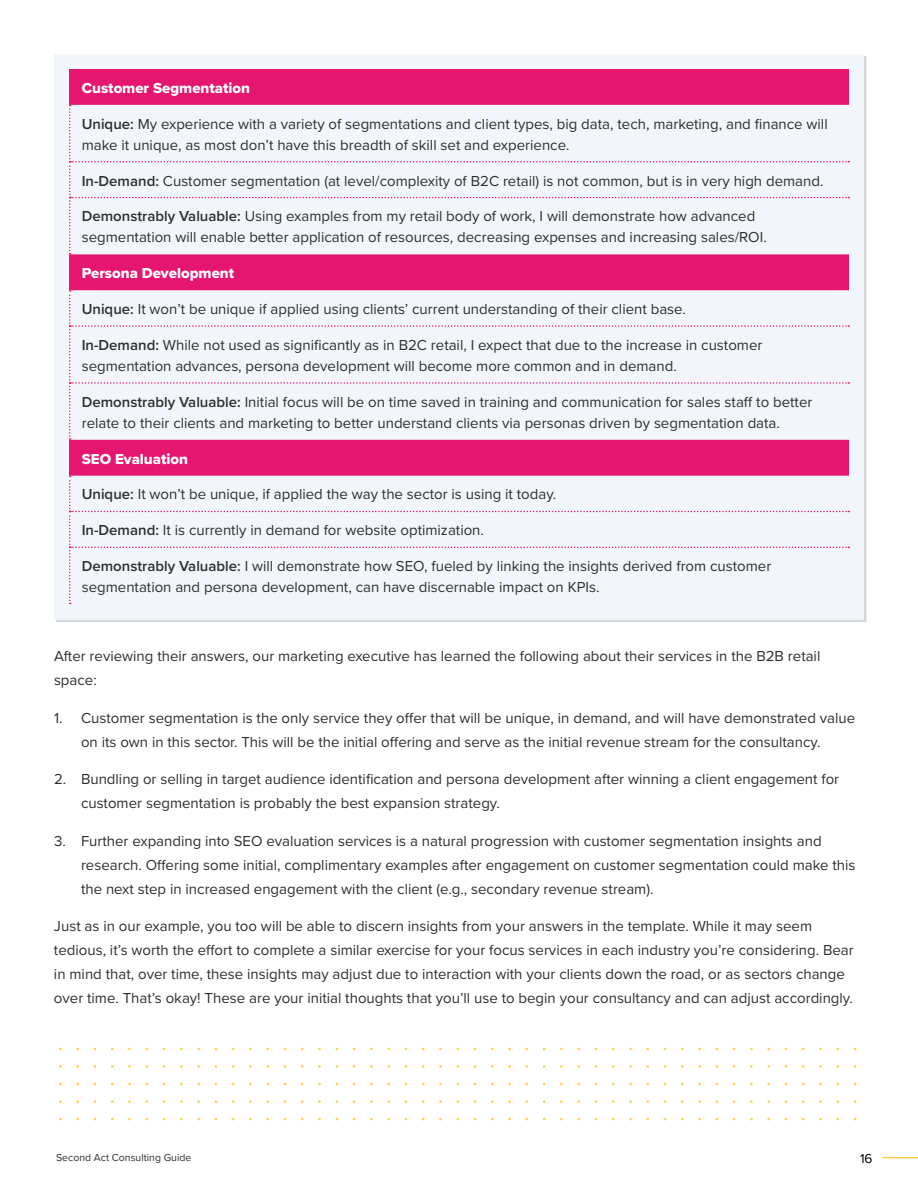
<style>
.page{position:relative;width:918px;height:1188px;background:#fff}
.page>*{position:absolute;margin:0;border:0;box-sizing:border-box;transform-origin:0 0}
.t1{font:15px/24px "Proxima Nova";color:#2f2f2f}
.t2{font:15px "Proxima Nova Extrabld";color:#fff}
.t3{font:13.5px "Proxima Nova";color:#020304}
.t4{font:10.5px "Proxima Nova";color:#2f2f2f}
.s1{font-weight:600}
</style>
<div class="page">
<hr style="left:882px;top:1157px;width:36px;height:1px;background:#ffd048">
<div style="left:54px;top:54px;width:810px;height:565px;background:#f2f5fa"></div>
<div style="left:70px;top:69px;width:779px;height:407px;background:#e51670"></div>
<hr style="left:70px;top:161px;width:778px;height:1px;background:#fff">
<hr style="left:70px;top:325px;width:778px;height:2px;background:#fff">
<hr style="left:70px;top:511px;width:778px;height:1px;background:#fff">
<hr style="left:70px;top:197px;width:778px;height:1px;background:#fff">
<hr style="left:70px;top:382px;width:778px;height:2px;background:#fff">
<hr style="left:70px;top:547px;width:778px;height:1px;background:#fff">
<svg style="left:69px;top:105px;width:778px;height:149px"></svg>
<svg style="left:69px;top:290px;width:778px;height:150px"></svg>
<svg style="left:69px;top:476px;width:778px;height:128px"></svg>
<hr style="left:69px;top:69px;width:1px;height:36px;background:#e51670">
<hr style="left:69px;top:254px;width:1px;height:36px;background:#e51670">
<hr style="left:69px;top:440px;width:1px;height:36px;background:#e51670">
<p class="t2" style="left:82px;top:77px;width:170px">Customer Segmentation</p>
<p class="t1" style="left:82px;top:113px;width:747px;line-height:21px"><span class="s1">Unique:</span> My experience with a variety of segmentations and client types, big data, tech, marketing, and finance will make it unique, as most don’t have this breadth of skill set and experience.</p>
<p class="t1" style="left:82px;top:168px;width:741px"><span class="s1">In-Demand:</span> Customer segmentation (at level/complexity of B2C retail) is not common, but is in very high demand.</p>
<p class="t1" style="left:82px;top:205px;width:685px;line-height:21px"><span class="s1">Demonstrably Valuable:</span> Using examples from my retail body of work, I will demonstrate how advanced segmentation will enable better application of resources, decreasing expenses and increasing sales/ROI.</p>
<p class="t2" style="left:82px;top:262px;width:154px">Persona Development</p>
<p class="t1" style="left:82px;top:296px;width:604px"><span class="s1">Unique:</span> It won’t be unique if applied using clients’ current understanding of their client base.</p>
<p class="t1" style="left:82px;top:334px;width:682px;line-height:21px"><span class="s1">In-Demand:</span> While not used as significantly as in B2C retail, I expect that due to the increase in customer segmentation advances, persona development will become more common and in demand.</p>
<p class="t1" style="left:82px;top:391px;width:732px;line-height:21px"><span class="s1">Demonstrably Valuable:</span> Initial focus will be on time saved in training and communication for sales staff to better relate to their clients and marketing to better understand clients via personas driven by segmentation data.</p>
<p class="t2" style="left:82px;top:447px;width:108px">SEO Evaluation</p>
<p class="t1" style="left:82px;top:482px;width:474px"><span class="s1">Unique:</span> It won’t be unique, if applied the way the sector is using it today.</p>
<p class="t1" style="left:82px;top:518px;width:402px"><span class="s1">In-Demand:</span> It is currently in demand for website optimization.</p>
<p class="t1" style="left:82px;top:555px;width:691px;line-height:21px"><span class="s1">Demonstrably Valuable:</span> I will demonstrate how SEO, fueled by linking the insights derived from customer segmentation and persona development, can have discernable impact on KPIs.</p>
<p class="t1" style="left:54px;top:643px;width:768px">After reviewing their answers, our marketing executive has learned the following about their services in the B2B retail space:</p>
<p class="t1" style="left:81px;top:705px;width:776px;text-indent:-27px">1. Customer segmentation is the only service they offer that will be unique, in demand, and will have demonstrated value on its own in this sector. This will be the initial offering and serve as the initial revenue stream for the consultancy.</p>
<p class="t1" style="left:81px;top:766px;width:760px;text-indent:-27px">2. Bundling or selling in target audience identification and persona development after winning a client engagement for customer segmentation is probably the best expansion strategy.</p>
<p class="t1" style="left:81px;top:828px;width:776px;text-indent:-27px">3. Further expanding into SEO evaluation services is a natural progression with customer segmentation insights and research. Offering some initial, complimentary examples after engagement on customer segmentation could make this the next step in increased engagement with the client (e.g., secondary revenue stream).</p>
<p class="t1" style="left:54px;top:913px;width:801px">Just as in our example, you too will be able to discern insights from your answers in the template. While it may seem tedious, it’s worth the effort to complete a similar exercise for your focus services in each industry you’re considering. Bear in mind that, over time, these insights may adjust due to interaction with your clients down the road, or as sectors change over time. That’s okay! These are your initial thoughts that you’ll use to begin your consultancy and can adjust accordingly.</p>
<p class="t4" style="left:56px;top:1150px;width:137px">Second Act Consulting Guide</p>
<p class="t3" style="left:860px;top:1148px;width:14px">16</p>
</div>
